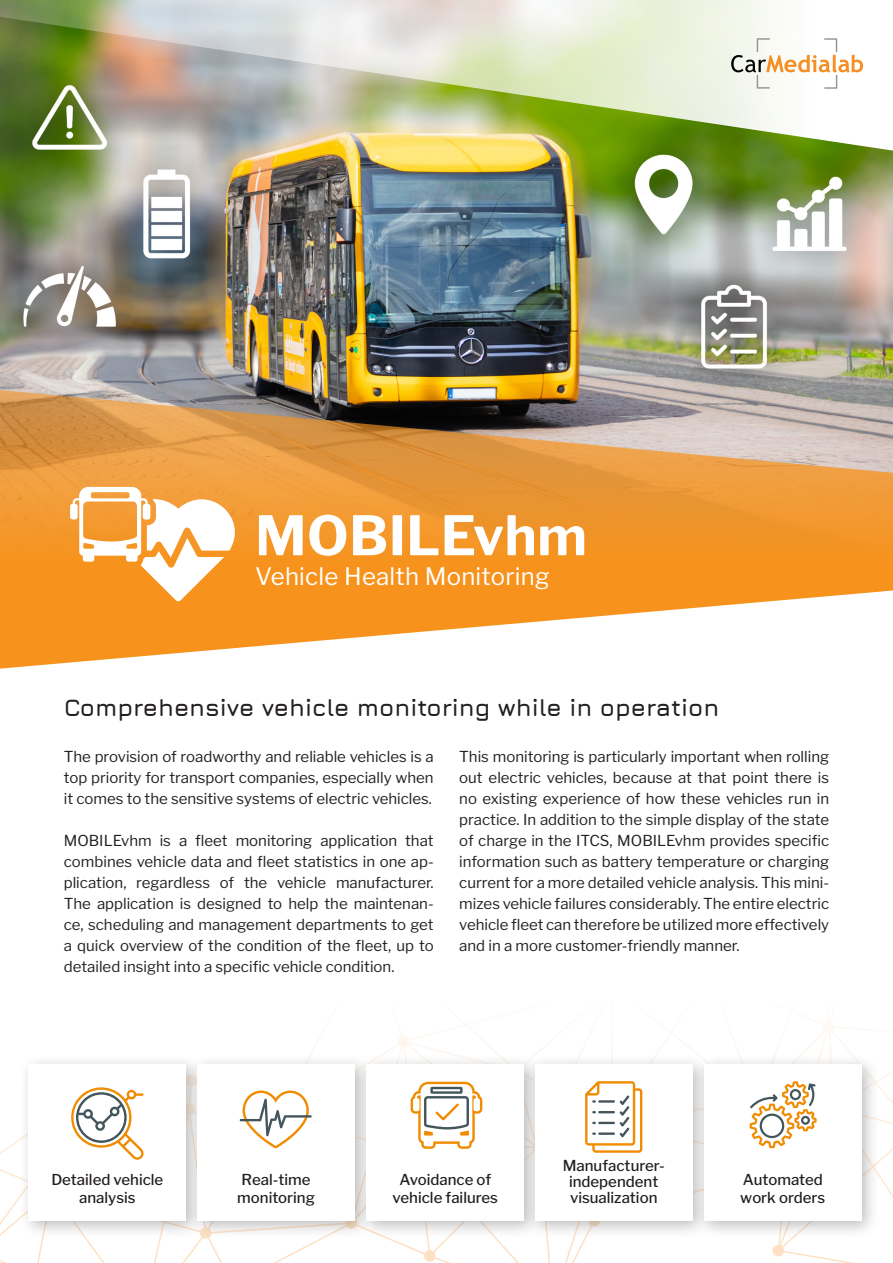
<style>
.page{position:relative;width:893px;height:1263px;background:#fff}
.page>*{position:absolute;margin:0;border:0;box-sizing:border-box;transform-origin:0 0}
.t1{font:700 54px "Libre Franklin";letter-spacing:.01em;color:#fff}
.t2{font:300 24px "Jura";color:#231f20}
.t3{font:24px "Libre Franklin";letter-spacing:.01em;color:#fff}
.t4{font:15px/21px "Libre Franklin";color:#231f20;text-align:justify}
.t5{font:500 15px/18px "Libre Franklin";color:#231f20;text-align:center}
</style>
<div class="page">
<img style="left:0;top:153px;width:893px;height:236px">
<svg style="left:0;top:389px;width:893px;height:280px;background:#e4a55c"></svg>
<img style="left:0;top:0;width:893px;height:153px">
<svg style="left:0;top:1020px;width:893px;height:243px"></svg>
<svg style="left:731px;top:38px;width:132px;height:51px"></svg>
<div style="left:19px;top:1054px;width:185px;height:185px;background:#231f20;opacity:.3"></div>
<div style="left:29px;top:1064px;width:157px;height:156px;background:#fff"></div>
<div style="left:187px;top:1054px;width:186px;height:185px;background:#231f20;opacity:.3"></div>
<div style="left:197px;top:1064px;width:158px;height:156px;background:#fff"></div>
<div style="left:357px;top:1054px;width:185px;height:185px;background:#231f20;opacity:.3"></div>
<div style="left:367px;top:1064px;width:157px;height:156px;background:#fff"></div>
<div style="left:525px;top:1054px;width:186px;height:185px;background:#231f20;opacity:.3"></div>
<div style="left:535px;top:1064px;width:157px;height:156px;background:#fff"></div>
<div style="left:694px;top:1054px;width:186px;height:185px;background:#231f20;opacity:.3"></div>
<div style="left:704px;top:1064px;width:157px;height:156px;background:#fff"></div>
<svg style="left:240px;top:1090px;width:72px;height:58px"></svg>
<svg style="left:750px;top:1081px;width:67px;height:67px"></svg>
<svg style="left:411px;top:1082px;width:71px;height:67px"></svg>
<svg style="left:585px;top:1081px;width:57px;height:72px"></svg>
<hr style="left:598px;top:1132px;width:17px;height:3px;background:#43565b">
<svg style="left:71px;top:1087px;width:73px;height:73px"></svg>
<svg style="left:70px;top:487px;width:165px;height:114px"></svg>
<h1 class="t1" style="left:255px;top:503px;width:333px">MOBILEvhm</h1>
<h2 class="t3" style="left:255px;top:562px;width:296px">Vehicle Health Monitoring</h2>
<h2 class="t2" style="left:64px;top:691px;width:657px">Comprehensive vehicle monitoring while in operation</h2>
<p class="t4" style="left:64px;top:746px;width:371px">The provision of roadworthy and reliable vehicles is a top priority for transport companies, especially when it comes to the sensitive systems of electric vehicles.</p>
<p class="t4" style="left:64px;top:830px;width:371px">MOBILEvhm is a fleet monitoring application that combines vehicle data and fleet statistics in one ap&shy;plication, regardless of the vehicle manufacturer.<br>The application is designed to help the maintenan&shy;ce, scheduling and management departments to get a quick overview of the condition of the fleet, up to detailed insight into a specific vehicle condition.</p>
<p class="t4" style="left:459px;top:746px;width:371px">This monitoring is particularly important when rolling out electric vehicles, because at that point there is no existing experience of how these vehicles run in practice. In addition to the simple display of the state of charge in the ITCS, MOBILEvhm provides specific information such as battery temperature or charging current for a more detailed vehicle analysis. This mini&shy;mizes vehicle failures considerably. The entire electric vehicle fleet can therefore be utilized more effectively and in a more customer-friendly manner.</p>
<p class="t5" style="left:51px;top:1171px;width:114px">Detailed vehicle analysis</p>
<p class="t5" style="left:237px;top:1171px;width:79px;text-align:left">Real-time monitoring</p>
<p class="t5" style="left:393px;top:1171px;width:107px">Avoidance of vehicle failures</p>
<p class="t5" style="left:563px;top:1157px;width:103px;line-height:16.2px">Manufacturer&shy;independent visualization</p>
<p class="t5" style="left:740px;top:1171px;width:86px;text-align:left">Automated work orders</p>
</div>
